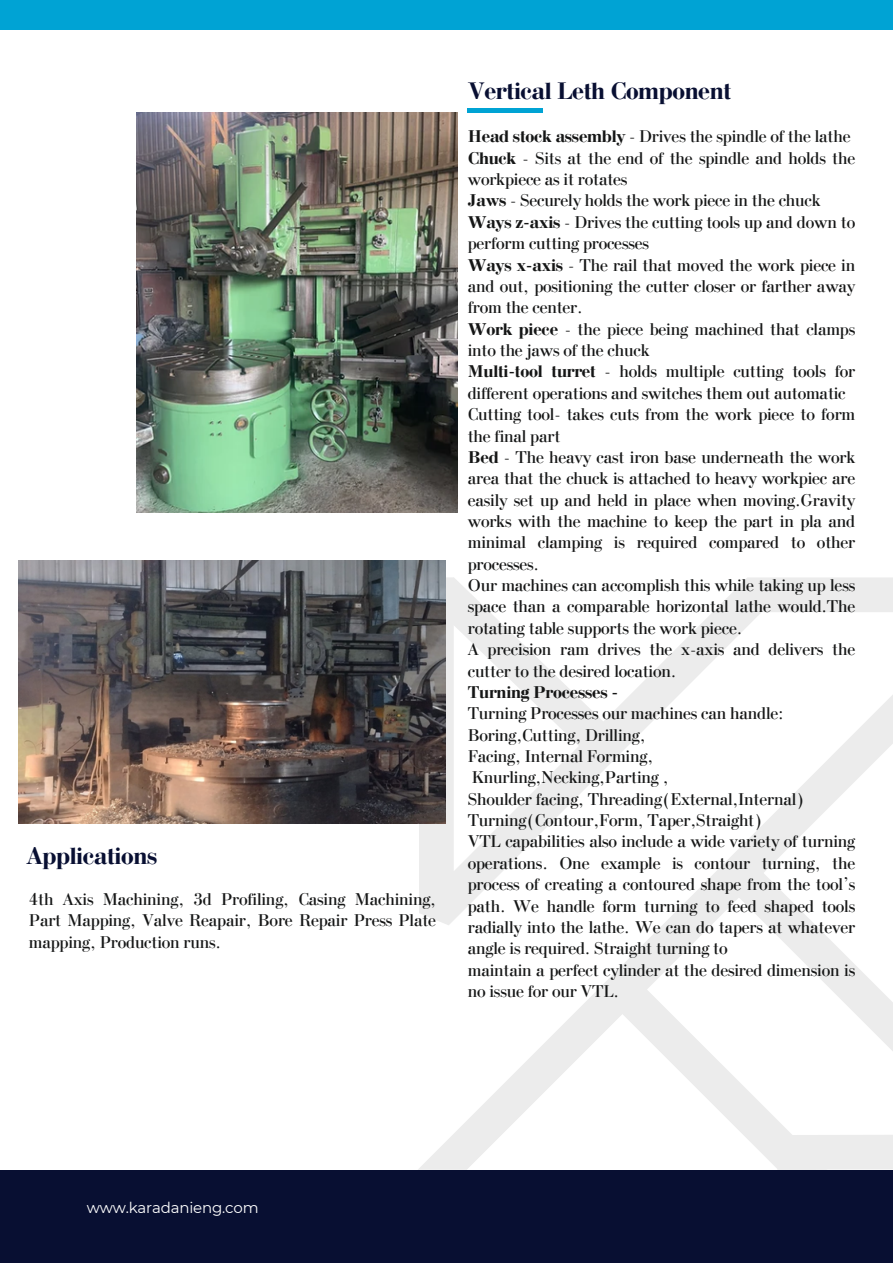
<style>
.page{position:relative;width:893px;height:1264px;background:#fff}
.page>*{position:absolute;margin:0;border:0;box-sizing:border-box;transform-origin:0 0}
.t1{font:700 25.2px "Bodoni";letter-spacing:-.015em;color:#080f32}
.t2{font:18px/21.3px "Bodoni";letter-spacing:-.01em;color:#151616}
.t3{font:700 18px "Bodoni";letter-spacing:-.01em;color:#151616}
.t4{font:15px "Montserrat";letter-spacing:-.01em;color:#fff}
.s1{font-weight:700}
</style>
<div class="page">
<svg style="left:417px;top:577px;width:475px;height:592px"></svg>
<svg style="left:620px;top:987px;width:272px;height:182px"></svg>
<div style="left:0;top:0;width:892px;height:30px;background:#00a3d4"></div>
<div style="left:0;top:1169px;width:892px;height:93px;background:#080f32"></div>
<div style="left:467px;top:108px;width:76px;height:5px;background:#00a3d4"></div>
<img style="left:137px;top:113px;width:320px;height:400px">
<img style="left:19px;top:560px;width:427px;height:263px">
<p class="t1" style="left:26px;top:840px;width:132px">Applications</p>
<p class="t2" style="left:29px;top:889px;width:409px;text-align:justify">4th Axis Machining, 3d Profiling, Casing Machining, Part Mapping, Valve Reapair, Bore Repair Press Plate mapping, Production runs.</p>
<p class="t1" style="left:467px;top:75px;width:265px">Vertical Leth Component</p>
<p class="t2" style="left:467px;top:126px;width:384px"><span class="s1">Head stock assembly</span> - Drives the spindle of the lathe</p>
<p class="t2" style="left:467px;top:148px;width:389px"><span class="s1">Chuck</span> - Sits at the end of the spindle and holds the workpiece as it rotates</p>
<p class="t2" style="left:467px;top:190px;width:354px"><span class="s1">Jaws</span> - Securely holds the work piece in the chuck</p>
<p class="t2" style="left:467px;top:212px;width:389px"><span class="s1">Ways z-axis</span> - Drives the cutting tools up and down to perform cutting processes</p>
<p class="t2" style="left:467px;top:255px;width:389px;text-align:justify"><span class="s1">Ways x-axis</span> - The rail that moved the work piece in and out, positioning the cutter closer or farther away from the center.</p>
<p class="t2" style="left:467px;top:319px;width:389px"><span class="s1">Work piece</span> - the piece being machined that clamps into the jaws of the chuck</p>
<p class="t2" style="left:467px;top:361px;width:389px"><span class="s1">Multi-tool turret</span> - holds multiple cutting tools for different operations and switches them out automatic</p>
<p class="t2" style="left:467px;top:404px;width:389px">Cutting tool- takes cuts from the work piece to form the final part</p>
<p class="t2" style="left:467px;top:447px;width:389px;text-align:justify"><span class="s1">Bed</span> - The heavy cast iron base underneath the work area that the chuck is attached to heavy workpiec are easily set up and held in place when moving.Gravity works with the machine to keep the part in pla and minimal clamping is required compared to other processes.</p>
<p class="t2" style="left:467px;top:575px;width:389px;text-align:justify">Our machines can accomplish this while taking up less space than a comparable horizontal lathe would.The rotating table supports the work piece.</p>
<p class="t2" style="left:467px;top:639px;width:389px">A precision ram drives the x-axis and delivers the cutter to the desired location.</p>
<p class="t3" style="left:467px;top:681px;width:152px">Turning Processes -</p>
<p class="t2" style="left:467px;top:703px;width:317px">Turning Processes our machines can handle:</p>
<p class="t2" style="left:467px;top:724px;width:179px">Boring,Cutting, Drilling,</p>
<p class="t2" style="left:467px;top:746px;width:187px">Facing, Internal Forming,</p>
<p class="t2" style="left:471px;top:767px;width:198px">Knurling,Necking,Parting ,</p>
<p class="t2" style="left:467px;top:788px;width:338px">Shoulder facing, Threading(External,Internal)</p>
<p class="t2" style="left:467px;top:810px;width:296px">Turning(Contour,Form, Taper,Straight)</p>
<p class="t2" style="left:467px;top:831px;width:389px;text-align:justify">VTL capabilities also include a wide variety of turning operations. One example is contour turning, the process of creating a contoured shape from the tool’s path. We handle form turning to feed shaped tools radially into the lathe. We can do tapers at whatever angle is required. Straight turning to</p>
<p class="t2" style="left:467px;top:959px;width:389px">maintain a perfect cylinder at the desired dimension is no issue for our VTL.</p>
<p class="t4" style="left:87px;top:1198px;width:173px">www.karadanieng.com</p>
</div>
